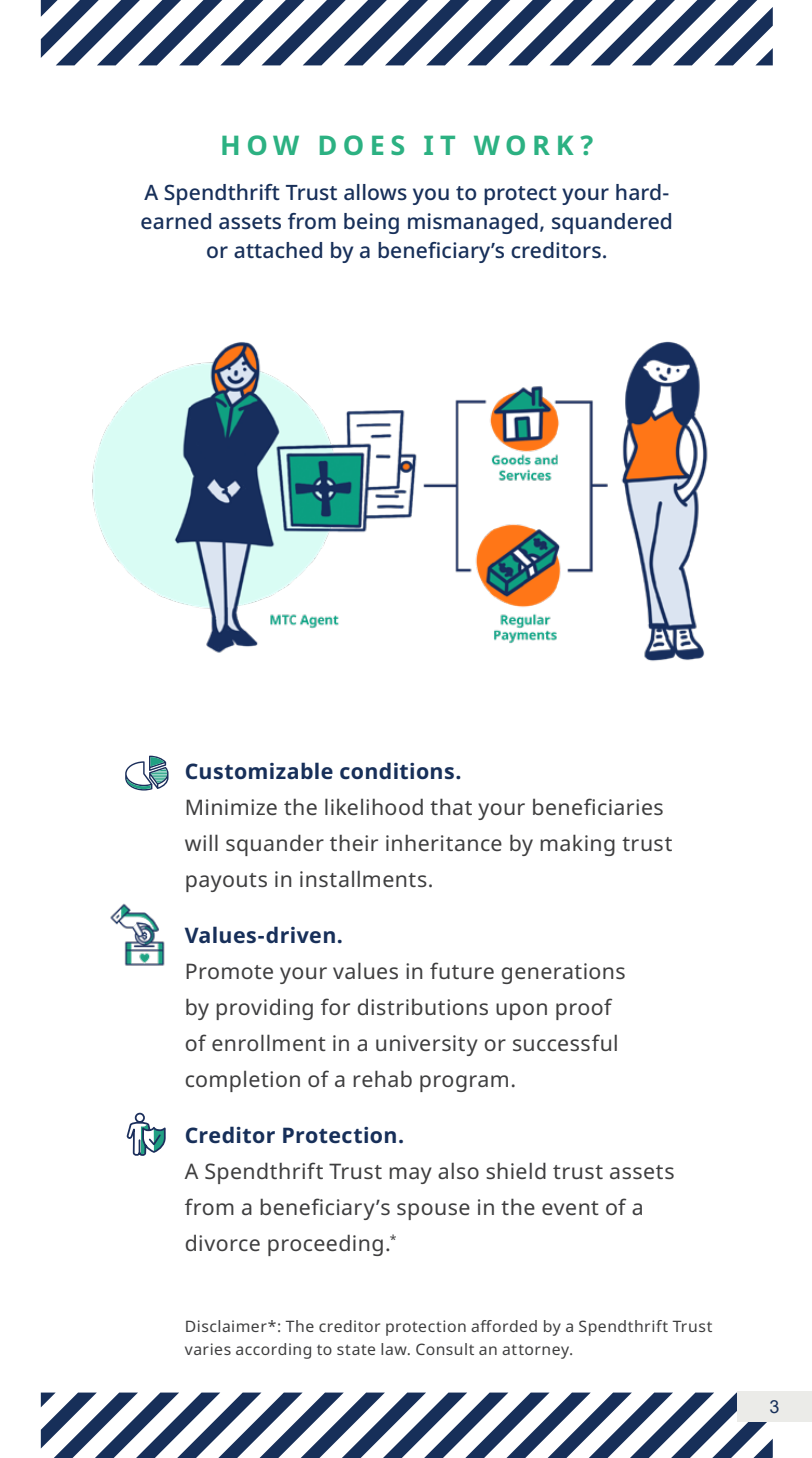
<style>
.page{position:relative;width:812px;height:1458px;background:#fff}
.page>*{position:absolute;margin:0;border:0;box-sizing:border-box;transform-origin:0 0}
.t1{font:700 27px "Noto Sans";letter-spacing:.2em;color:#2cb182}
.t2{font:21.38px/36px "Noto Sans";letter-spacing:.02em;color:#3e3e3f}
.t3{font:700 21.38px "Noto Sans";letter-spacing:.015em;color:#172f59}
.t4{font:500 21.15px/29.2px "Noto Sans";letter-spacing:.005em;color:#172f59;text-align:center}
.t5{font:18px "Arial";color:#172f59}
.t6{font:15.75px/22.5px "Noto Sans";letter-spacing:.03em;color:#3e3e3f}
</style>
<div class="page">
<svg style="left:41px;top:1393px;width:731px;height:65px"></svg>
<div style="left:737px;top:1392px;width:75px;height:30px;background:#ebebe8"></div>
<img style="left:92px;top:341px;width:616px;height:320px">
<svg style="left:41px;top:0;width:731px;height:65px"></svg>
<svg style="left:127px;top:1112px;width:39px;height:44px"></svg>
<img style="left:110px;top:903px;width:55px;height:63px">
<svg style="left:125px;top:756px;width:43px;height:35px"></svg>
<p class="t1" style="left:220px;top:126px;width:374px">HOW DOES IT WORK?</p>
<p class="t4" style="left:141px;top:178px;width:534px">A Spendthrift Trust allows you to protect your hard&shy;earned assets from being mismanaged, squandered or attached by a beneficiary’s creditors.</p>
<p class="t3" style="left:185px;top:756px;width:278px">Customizable conditions.</p>
<p class="t2" style="left:185px;top:790px;width:489px">Minimize the likelihood that your beneficiaries will squander their inheritance by making trust payouts in installments.</p>
<p class="t3" style="left:185px;top:920px;width:160px">Values-driven.</p>
<p class="t2" style="left:185px;top:954px;width:442px">Promote your values in future generations by providing for distributions upon proof of enrollment in a university or successful completion of a rehab program.</p>
<p class="t3" style="left:185px;top:1120px;width:221px">Creditor Protection.</p>
<p class="t2" style="left:185px;top:1154px;width:491px">A Spendthrift Trust may also shield trust assets from a beneficiary’s spouse in the event of a divorce proceeding.<sup>*</sup></p>
<p class="t6" style="left:185px;top:1316px;width:529px">Disclaimer*: The creditor protection afforded by a Spendthrift Trust varies according to state law. Consult an attorney.</p>
<p class="t5" style="left:769px;top:1394px;width:12px">3</p>
</div>
